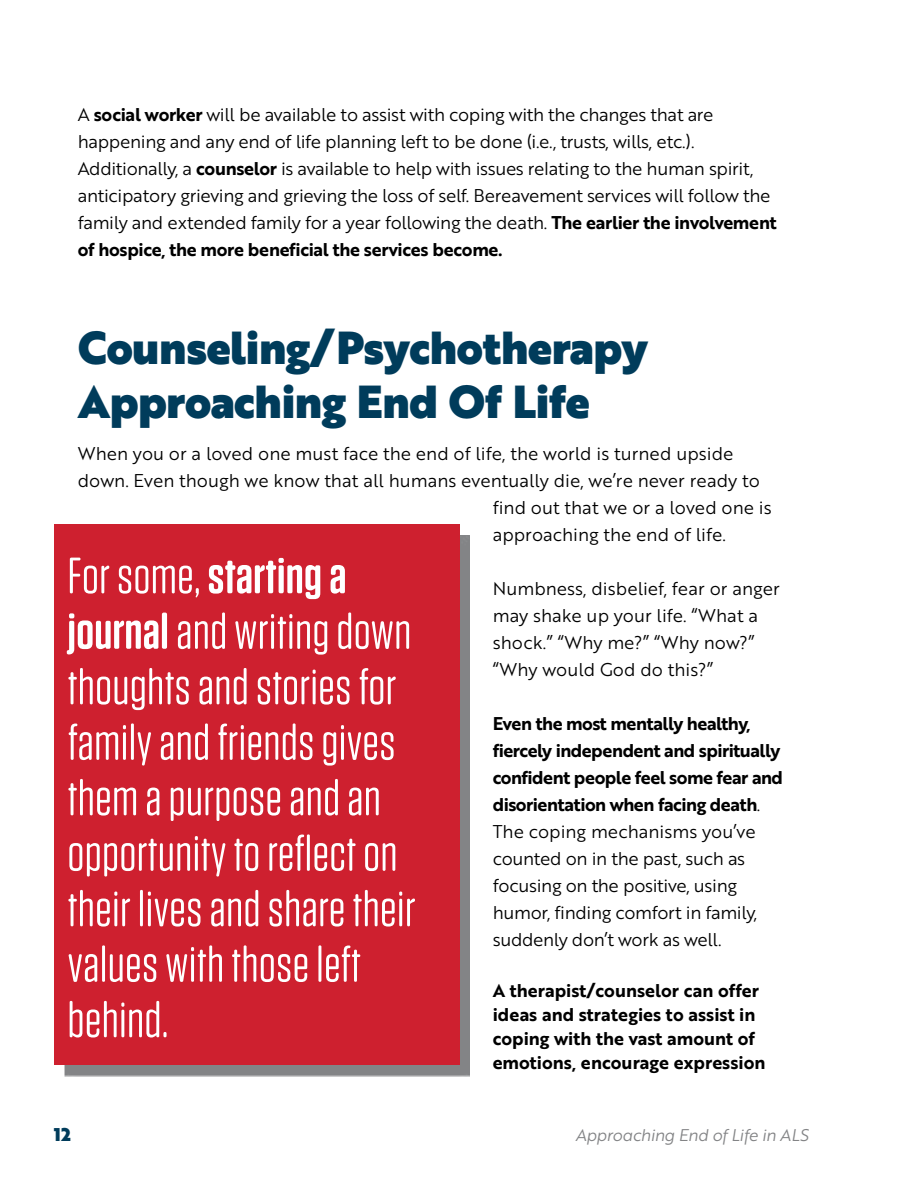
<style>
.page{position:relative;width:918px;height:1188px;background:#fff}
.page>*{position:absolute;margin:0;border:0;box-sizing:border-box;transform-origin:0 0}
.t1{font:51px/55.5px "Tungsten Rounded";letter-spacing:.01em;color:#fff}
.t2{font:45px/54px "Brother 1816 Black";letter-spacing:-.01em;color:#003c5b}
.t3{font:18px/27px "Brother 1816 Book";letter-spacing:-.02em;color:#000}
.t4{font:18px/27px "Brother 1816 Book";color:#000}
.t5{font:18px/27px "Brother 1816 Bold";letter-spacing:-.015em;color:#000}
.t6{font:18px "Brother 1816 Black";color:#003c5b}
.t7{font:16.5px "Brother 1816 Book Italic";letter-spacing:-.02em;color:#838486}
.s1{font-family:"Brother 1816 Bold"}
.s2{font-family:"Brother 1816 Book"}
.s3{font-weight:600}
</style>
<div class="page">
<svg style="left:65px;top:535px;width:405px;height:542px;background:#8a8285"></svg>
<div style="left:54px;top:525px;width:405px;height:540px;background:#ce202f"></div>
<p class="t3" style="left:78px;top:102px;width:700px">A <span class="s1">social worker</span> will be available to assist with coping with the changes that are happening and any end of life planning left to be done (i.e., trusts, wills, etc.).<br>Additionally, a <span class="s1">counselor</span> is available to help with issues relating to the human spirit, anticipatory grieving and grieving the loss of self. Bereavement services will follow the family and extended family for a year following the death. <span class="s1">The earlier the involvement</span></p>
<p class="t5" style="left:78px;top:237px;width:426px">of hospice, the more beneficial the services become.</p>
<h2 class="t2" style="left:78px;top:325px;width:572px">Counseling/Psychotherapy<br>Approaching End Of Life</h2>
<p class="t4" style="left:78px;top:441px;width:657px">When you or a loved one must face the end of life, the world is turned upside</p>
<p class="t4" style="left:78px;top:468px;width:684px">down. Even though we know that all humans eventually die, we’re never ready to</p>
<p class="t4" style="left:493px;top:495px;width:281px">find out that we or a loved one is</p>
<p class="t4" style="left:493px;top:522px;width:235px">approaching the end of life.</p>
<p class="t4" style="left:493px;top:576px;width:288px">Numbness, disbelief, fear or anger may shake up your life. “What a shock.” “Why me?” “Why now?” “Why would God do this?”</p>
<p class="t5" style="left:493px;top:711px;width:292px">Even the most mentally healthy, fiercely independent and spiritually confident people feel some fear and disorientation when facing death<span class="s2">.</span></p>
<p class="t3" style="left:493px;top:819px;width:266px">The coping mechanisms you’ve counted on in the past, such as focusing on the positive, using humor, finding comfort in family, suddenly don’t work as well.</p>
<p class="t5" style="left:493px;top:980px;width:274px;line-height:24px">A therapist/counselor can offer ideas and strategies to assist in coping with the vast amount of emotions, encourage expression</p>
<h1 class="t1" style="left:68px;top:550px;width:349px">For some, <span class="s3">starting a journal</span> and writing down thoughts and stories for family and friends gives them a purpose and an opportunity to reflect on their lives and share their values with those left behind.</h1>
<p class="t6" style="left:54px;top:1127px;width:18px">12</p>
<p class="t7" style="left:575px;top:1129px;width:235px">Approaching End of Life in ALS</p>
</div>
